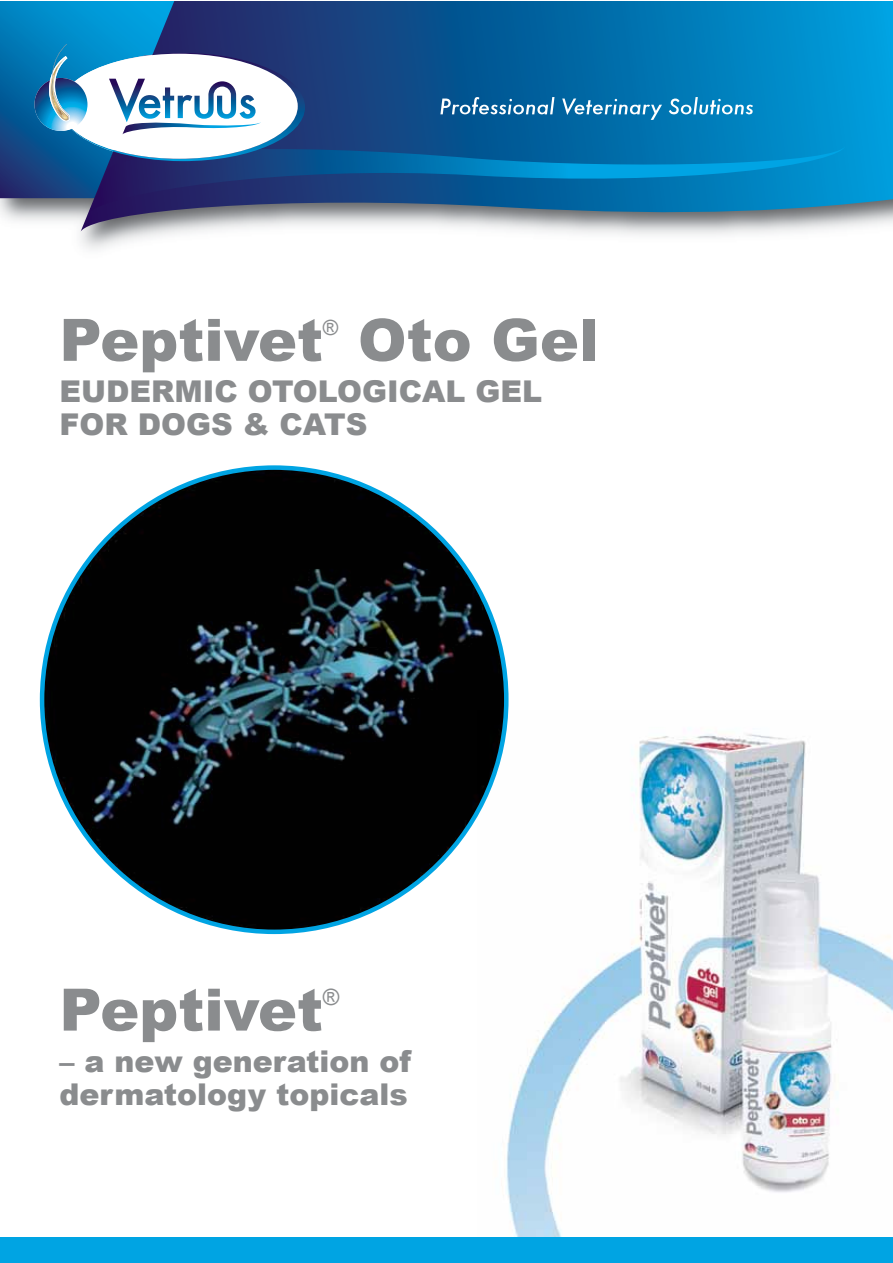
<style>
.page{position:relative;width:893px;height:1263px;background:#fff}
.page>*{position:absolute;margin:0;border:0;box-sizing:border-box;transform-origin:0 0}
.t1{font:900 58.5px "Arial";color:#8a8c8e}
.t2{font:900 30px/33px "Arial";color:#8a8c8e}
.t3{font:22.5px "Arial";color:#8a8c8e}
.t4{font:21px "Arial";color:#8a8c8e}
</style>
<div class="page">
<img style="left:477px;top:728px;width:415px;height:509px">
<img style="left:0;top:198px;width:780px;height:52px">
<svg style="left:81px;top:1px;width:811px;height:231px;background:#237bb0"></svg>
<svg style="left:88px;top:141px;width:757px;height:74px;background:#156da4"></svg>
<svg style="left:440px;top:97px;width:114px;height:17px"></svg>
<svg style="left:562px;top:99px;width:100px;height:21px;background:#378cbb"></svg>
<svg style="left:669px;top:97px;width:84px;height:17px"></svg>
<svg style="left:0;top:1px;width:305px;height:197px"></svg>
<div style="left:0;top:1237px;width:892px;height:26px;background:#00a4e3"></div>
<img style="left:42px;top:468px;width:464px;height:464px;border-radius:232px">
<h1 class="t1" style="left:60px;top:296px;width:265px">Peptivet</h1>
<p class="t4" style="left:323px;top:316px;width:17px">®</p>
<h1 class="t1" style="left:358px;top:296px;width:242px">Oto Gel</h1>
<p class="t2" style="left:60px;top:374px;width:484px">EUDERMIC OTOLOGICAL GEL<br>FOR DOGS &amp; CATS</p>
<h1 class="t1" style="left:60px;top:966px;width:265px">Peptivet</h1>
<p class="t3" style="left:323px;top:985px;width:18px">®</p>
<p class="t2" style="left:60px;top:1044px;width:353px">– a new generation of dermatology topicals</p>
</div>
